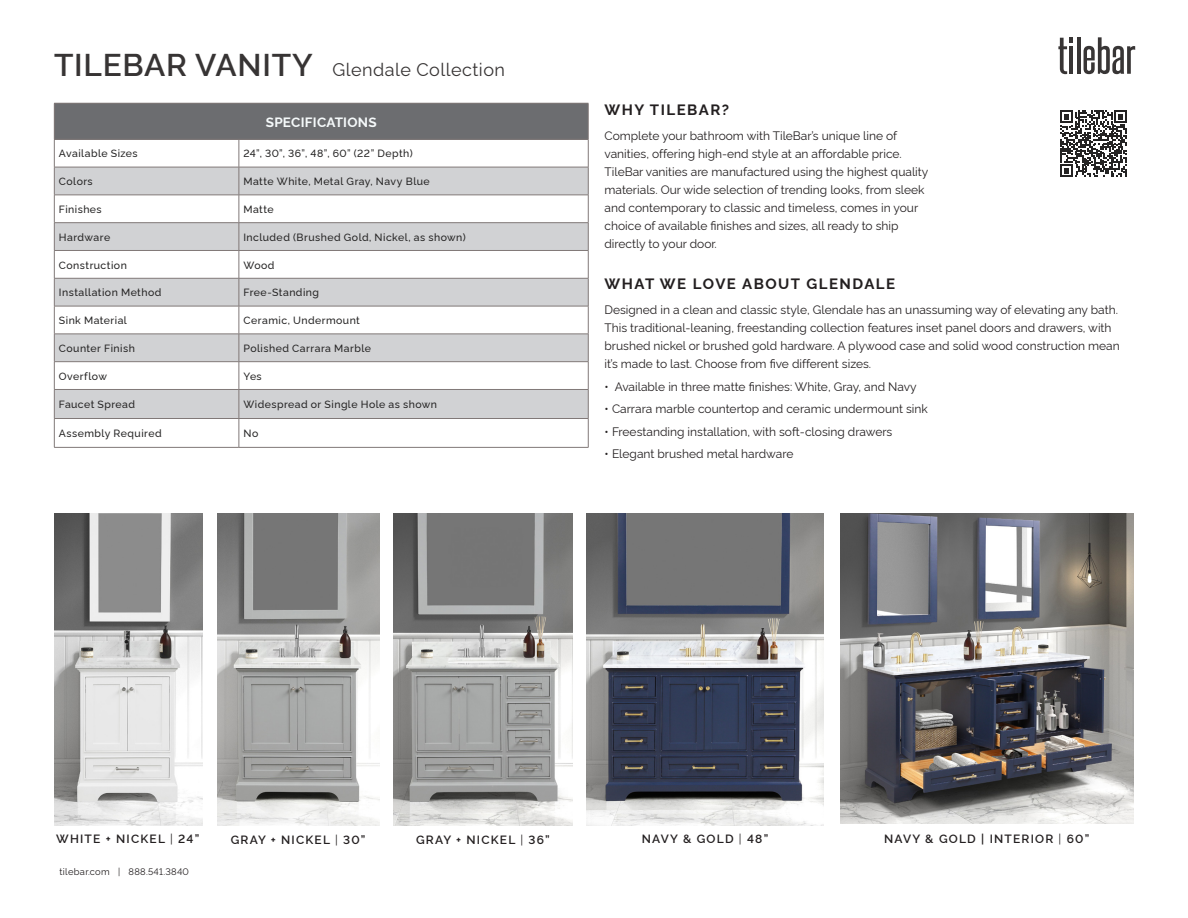
<style>
.page{position:relative;width:1188px;height:918px;background:#fff}
.page>*{position:absolute;margin:0;border:0;box-sizing:border-box;transform-origin:0 0}
.t1{font:18px "Rawline";letter-spacing:.025em;color:#373434}
.t2{font:700 15px "Rawline";letter-spacing:.1em;color:#231f20}
.Specification_Table{font:700 13.5px "Rawline";letter-spacing:.02em;color:#f5f9fa}
.t3{font:12px/18px "Rawline";color:#231f20}
.t4{font:600 12px "Rawline";letter-spacing:.1em;color:#231f20}
.Specifications-Table{font:500 10.5px "Rawline";letter-spacing:.04em;color:#242323}
.t5{font:9.3px "Rawline";letter-spacing:.03em;color:#231f20}
.s1{font-weight:600;font-size:31.5px}
.s2{font-weight:400}
</style>
<div class="page">
<svg style="left:1058px;top:37px;width:15px;height:37px"></svg>
<hr style="left:1069px;top:46px;width:4px;height:28px;background:#383535">
<hr style="left:1077px;top:37px;width:3px;height:37px;background:#383535">
<svg style="left:1084px;top:37px;width:51px;height:37px"></svg>
<div style="left:54px;top:103px;width:534px;height:36px;background:#6c6d70"></div>
<svg style="left:55px;top:168px;width:533px;height:250px;fill:#d1d2d4"></svg>
<hr style="left:54px;top:103px;width:185px;height:1px;background:#817978">
<hr style="left:54px;top:103px;width:1px;height:36px;background:#817978">
<hr style="left:239px;top:103px;width:349px;height:1px;background:#817978">
<hr style="left:588px;top:103px;width:1px;height:36px;background:#817978">
<hr style="left:54px;top:139px;width:185px;height:1px;background:#817978">
<hr style="left:239px;top:139px;width:349px;height:1px;background:#817978">
<hr style="left:54px;top:167px;width:185px;height:1px;background:#817978">
<hr style="left:239px;top:167px;width:349px;height:1px;background:#817978">
<hr style="left:54px;top:195px;width:185px;height:1px;background:#817978">
<hr style="left:239px;top:195px;width:349px;height:1px;background:#817978">
<hr style="left:54px;top:222px;width:185px;height:1px;background:#817978">
<hr style="left:239px;top:222px;width:349px;height:1px;background:#817978">
<hr style="left:54px;top:250px;width:185px;height:1px;background:#817978">
<hr style="left:239px;top:250px;width:349px;height:1px;background:#817978">
<hr style="left:54px;top:278px;width:185px;height:1px;background:#817978">
<hr style="left:239px;top:278px;width:349px;height:1px;background:#817978">
<hr style="left:54px;top:306px;width:185px;height:1px;background:#817978">
<hr style="left:239px;top:306px;width:349px;height:1px;background:#817978">
<hr style="left:54px;top:334px;width:185px;height:1px;background:#817978">
<hr style="left:239px;top:334px;width:349px;height:1px;background:#817978">
<hr style="left:54px;top:361px;width:185px;height:1px;background:#817978">
<hr style="left:239px;top:361px;width:349px;height:1px;background:#817978">
<hr style="left:54px;top:389px;width:185px;height:1px;background:#817978">
<hr style="left:239px;top:389px;width:349px;height:1px;background:#817978">
<hr style="left:54px;top:418px;width:185px;height:1px;background:#817978">
<svg style="left:54px;top:140px;width:1px;height:307px"></svg>
<hr style="left:239px;top:418px;width:349px;height:1px;background:#817978">
<svg style="left:239px;top:140px;width:1px;height:307px"></svg>
<svg style="left:588px;top:139px;width:1px;height:308px"></svg>
<hr style="left:54px;top:447px;width:185px;height:1px;background:#817978">
<hr style="left:239px;top:447px;width:349px;height:1px;background:#817978">
<img style="left:54px;top:513px;width:148px;height:313px">
<img style="left:217px;top:513px;width:162px;height:313px">
<img style="left:393px;top:513px;width:180px;height:313px">
<img style="left:586px;top:513px;width:238px;height:313px">
<svg style="left:1060px;top:110px;width:67px;height:67px"></svg>
<img style="left:840px;top:513px;width:293px;height:311px">
<p class="t1" style="left:54px;top:56px;width:453px"><span class="s1">TILEBAR VANITY</span> Glendale Collection</p>
<p class="Specification_Table" style="left:266px;top:111px;width:113px">SPECIFICATIONS</p>
<p class="Specifications-Table" style="left:59px;top:145px;width:80px">Available Sizes</p>
<p class="Specifications-Table" style="left:243px;top:145px;width:171px">24”, 30”, 36”, 48”, 60” (22” Depth)</p>
<p class="Specifications-Table" style="left:59px;top:173px;width:35px">Colors</p>
<p class="Specifications-Table" style="left:243px;top:173px;width:188px">Matte White, Metal Gray, Navy Blue</p>
<p class="Specifications-Table" style="left:59px;top:201px;width:44px">Finishes</p>
<p class="Specifications-Table" style="left:243px;top:201px;width:32px">Matte</p>
<p class="Specifications-Table" style="left:59px;top:229px;width:53px">Hardware</p>
<p class="Specifications-Table" style="left:243px;top:229px;width:224px">Included (Brushed Gold, Nickel, as shown)</p>
<p class="Specifications-Table" style="left:59px;top:257px;width:69px">Construction</p>
<p class="Specifications-Table" style="left:243px;top:257px;width:33px">Wood</p>
<p class="Specifications-Table" style="left:59px;top:284px;width:104px">Installation Method</p>
<p class="Specifications-Table" style="left:243px;top:284px;width:77px">Free-Standing</p>
<p class="Specifications-Table" style="left:59px;top:312px;width:70px">Sink Material</p>
<p class="Specifications-Table" style="left:243px;top:312px;width:118px">Ceramic, Undermount</p>
<p class="Specifications-Table" style="left:59px;top:340px;width:77px">Counter Finish</p>
<p class="Specifications-Table" style="left:243px;top:340px;width:129px">Polished Carrara Marble</p>
<p class="Specifications-Table" style="left:59px;top:368px;width:50px">Overflow</p>
<p class="Specifications-Table" style="left:243px;top:368px;width:20px">Yes</p>
<p class="Specifications-Table" style="left:59px;top:396px;width:78px">Faucet Spread</p>
<p class="Specifications-Table" style="left:243px;top:396px;width:195px">Widespread or Single Hole as shown</p>
<p class="Specifications-Table" style="left:59px;top:425px;width:104px">Assembly Required</p>
<p class="Specifications-Table" style="left:243px;top:425px;width:16px">No</p>
<p class="t2" style="left:604px;top:98px;width:126px">WHY TILEBAR?</p>
<p class="t3" style="left:604px;top:126px;width:325px">Complete your bathroom with TileBar’s unique line of vanities, offering high-end style at an affordable price.<br>TileBar vanities are manufactured using the highest quality materials. Our wide selection of trending looks, from sleek and contemporary to classic and timeless, comes in your choice of available finishes and sizes, all ready to ship directly to your door.</p>
<p class="t2" style="left:604px;top:272px;width:292px">WHAT WE LOVE ABOUT GLENDALE</p>
<p class="t3" style="left:604px;top:300px;width:517px">Designed in a clean and classic style, Glendale has an unassuming way of elevating any bath.<br>This traditional-leaning, freestanding collection features inset panel doors and drawers, with brushed nickel or brushed gold hardware. A plywood case and solid wood construction mean it’s made to last. Choose from five different sizes.</p>
<p class="t3" style="left:604px;top:376px;width:314px">• Available in three matte finishes: White, Gray, and Navy</p>
<p class="t3" style="left:604px;top:399px;width:325px">• Carrara marble countertop and ceramic undermount sink</p>
<p class="t3" style="left:604px;top:421px;width:289px">• Freestanding installation, with soft-closing drawers</p>
<p class="t3" style="left:604px;top:444px;width:190px">• Elegant brushed metal hardware</p>
<p class="t4" style="left:56px;top:830px;width:145px">WHITE + NICKEL <span class="s2">|</span> 24”</p>
<p class="t4" style="left:231px;top:830px;width:136px">GRAY + NICKEL <span class="s2">|</span> 30”</p>
<p class="t4" style="left:416px;top:830px;width:135px">GRAY + NICKEL <span class="s2">|</span> 36”</p>
<p class="t4" style="left:642px;top:829px;width:128px">NAVY &amp; GOLD <span class="s2">|</span> 48”</p>
<p class="t4" style="left:884px;top:829px;width:207px">NAVY &amp; GOLD | INTERIOR <span class="s2">|</span> 60”</p>
<p class="t5" style="left:60px;top:864px;width:131px">tilebar.com | 888.541.3840</p>
</div>
